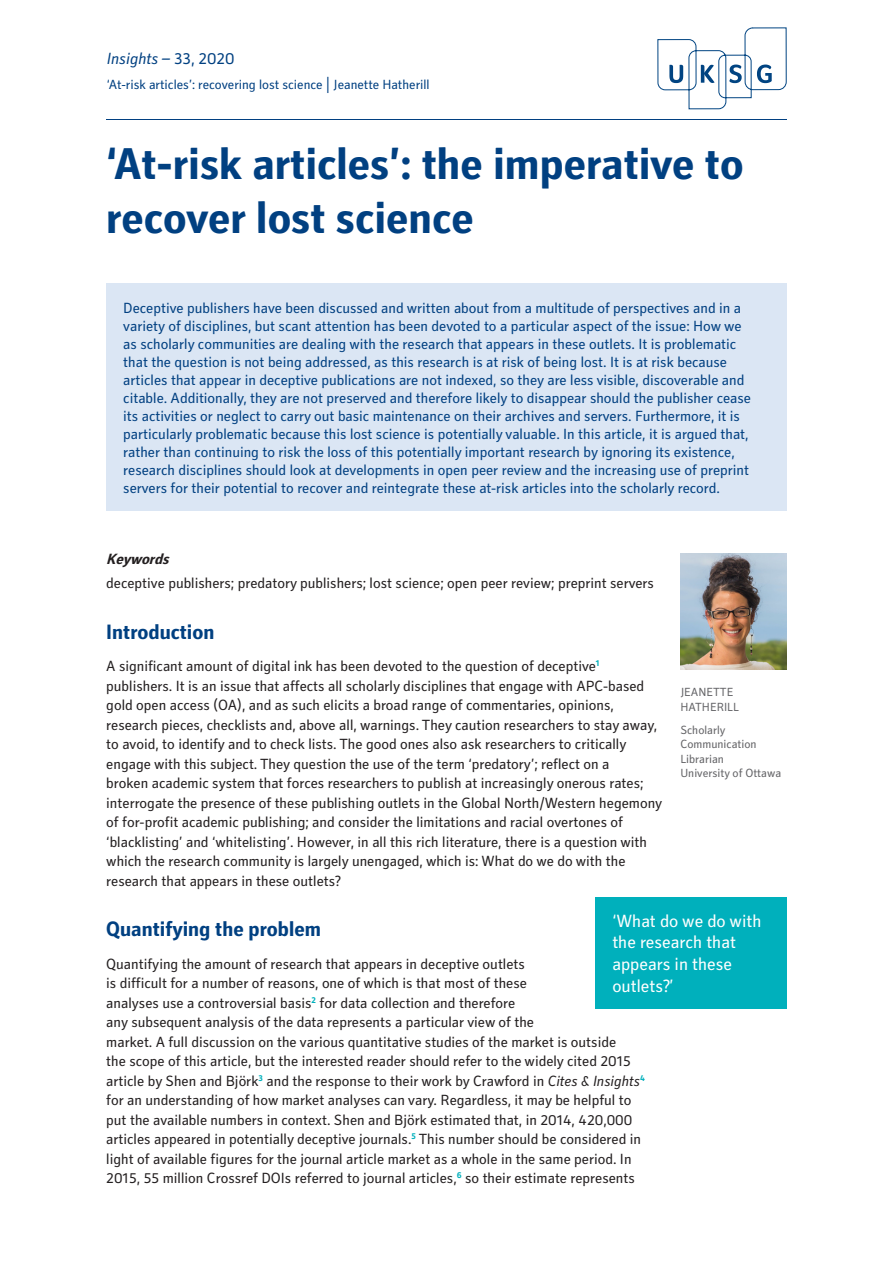
<style>
.page{position:relative;width:893px;height:1263px;background:#fff}
.page>*{position:absolute;margin:0;border:0;box-sizing:border-box;transform-origin:0 0}
.Main_Headline{font:700 45px/54px "Secca Std";color:#014081}
.A-Style_Heading{font:700 21px "Secca Std";color:#014081}
.Stand_out_quote{font:18px/21.6px "Secca Std";color:#fff}
.Title_-_Series_-_Dat{font:italic 16.5px "Secca Std";color:#014081}
.Body{font:15px/19.5px "Secca Std";color:#231f20}
.Extract_Box{font:15px/18px "Secca Std";color:#014081}
.C-Style_Heading_BI{font:italic 700 15px "Secca Std";color:#231f20}
.Title_-_Aiuthor{font:13.5px "Secca Std";color:#014081}
.t1{font:12px/14.4px "Secca Std";color:#636366}
.s1{font-style:normal}
.s2{font-style:italic}
</style>
<div class="page">
<div style="left:106px;top:283px;width:681px;height:228px;background:#dbe6f4"></div>
<hr style="left:106px;top:119px;width:681px;height:1px;background:#014081">
<svg style="left:657px;top:27px;width:130px;height:82px"></svg>
<img style="left:680px;top:554px;width:107px;height:116px">
<div style="left:595px;top:897px;width:192px;height:112px;background:#00b0bc"></div>
<p class="Title_-_Series_-_Dat" style="left:107px;top:49px;width:129px">Insights <span class="s1">– 33, 2020</span></p>
<p class="Title_-_Aiuthor" style="left:107px;top:77px;width:325px">‘At-risk articles’: recovering lost science | Jeanette Hatherill</p>
<p class="Main_Headline" style="left:106px;top:139px;width:639px">‘At-risk articles’: the imperative to recover lost science</p>
<p class="Extract_Box" style="left:123px;top:299px;width:629px">Deceptive publishers have been discussed and written about from a multitude of perspectives and in a variety of disciplines, but scant attention has been devoted to a particular aspect of the issue: How we as scholarly communities are dealing with the research that appears in these outlets. It is problematic that the question is not being addressed, as this research is at risk of being lost. It is at risk because articles that appear in deceptive publications are not indexed, so they are less visible, discoverable and citable. Additionally, they are not preserved and therefore likely to disappear should the publisher cease its activities or neglect to carry out basic maintenance on their archives and servers. Furthermore, it is particularly problematic because this lost science is potentially valuable. In this article, it is argued that, rather than continuing to risk the loss of this potentially important research by ignoring its existence, research disciplines should look at developments in open peer review and the increasing use of preprint servers for their potential to recover and reintegrate these at-risk articles into the scholarly record.</p>
<p class="C-Style_Heading_BI" style="left:106px;top:551px;width:68px">Keywords</p>
<p class="Body" style="left:106px;top:574px;width:549px">deceptive publishers; predatory publishers; lost science; open peer review; preprint servers</p>
<p class="A-Style_Heading" style="left:106px;top:620px;width:110px">Introduction</p>
<p class="Body" style="left:106px;top:657px;width:558px">A significant amount of digital ink has been devoted to the question of deceptive<sup>1 </sup>publishers. It is an issue that affects all scholarly disciplines that engage with APC-based gold open access (OA), and as such elicits a broad range of commentaries, opinions, research pieces, checklists and, above all, warnings. They caution researchers to stay away, to avoid, to identify and to check lists. The good ones also ask researchers to critically engage with this subject. They question the use of the term ‘predatory’; reflect on a<br>broken academic system that forces researchers to publish at increasingly onerous rates; interrogate the presence of these publishing outlets in the Global North/Western hegemony of for-profit academic publishing; and consider the limitations and racial overtones of ‘blacklisting’ and ‘whitelisting’. However, in all this rich literature, there is a question with which the research community is largely unengaged, which is: What do we do with the research that appears in these outlets?</p>
<p class="A-Style_Heading" style="left:106px;top:917px;width:216px">Quantifying the problem</p>
<p class="Body" style="left:106px;top:954px;width:540px">Quantifying the amount of research that appears in deceptive outlets<br>is difficult for a number of reasons, one of which is that most of these<br>analyses use a controversial basis<sup>2</sup> for data collection and therefore<br>any subsequent analysis of the data represents a particular view of the<br>market. A full discussion on the various quantitative studies of the market is outside<br>the scope of this article, but the interested reader should refer to the widely cited 2015 article by Shen and Björk<sup>3</sup> and the response to their work by Crawford in <span class="s2">Cites &amp; Insights</span><sup>4 </sup>for an understanding of how market analyses can vary. Regardless, it may be helpful to put the available numbers in context. Shen and Björk estimated that, in 2014, 420,000 articles appeared in potentially deceptive journals.<sup>5</sup> This number should be considered in light of available figures for the journal article market as a whole in the same period. In 2015, 55 million Crossref DOIs referred to journal articles,<sup>6</sup> so their estimate represents</p>
<p class="t1" style="left:680px;top:686px;width:60px">JEANETTE<br>HATHERILL</p>
<p class="t1" style="left:680px;top:723px;width:78px">Scholarly<br>Communication<br>Librarian</p>
<p class="t1" style="left:680px;top:766px;width:102px">University of Ottawa</p>
<p class="Stand_out_quote" style="left:612px;top:911px;width:151px">‘What do we do with the research that appears in these outlets?’</p>
</div>
